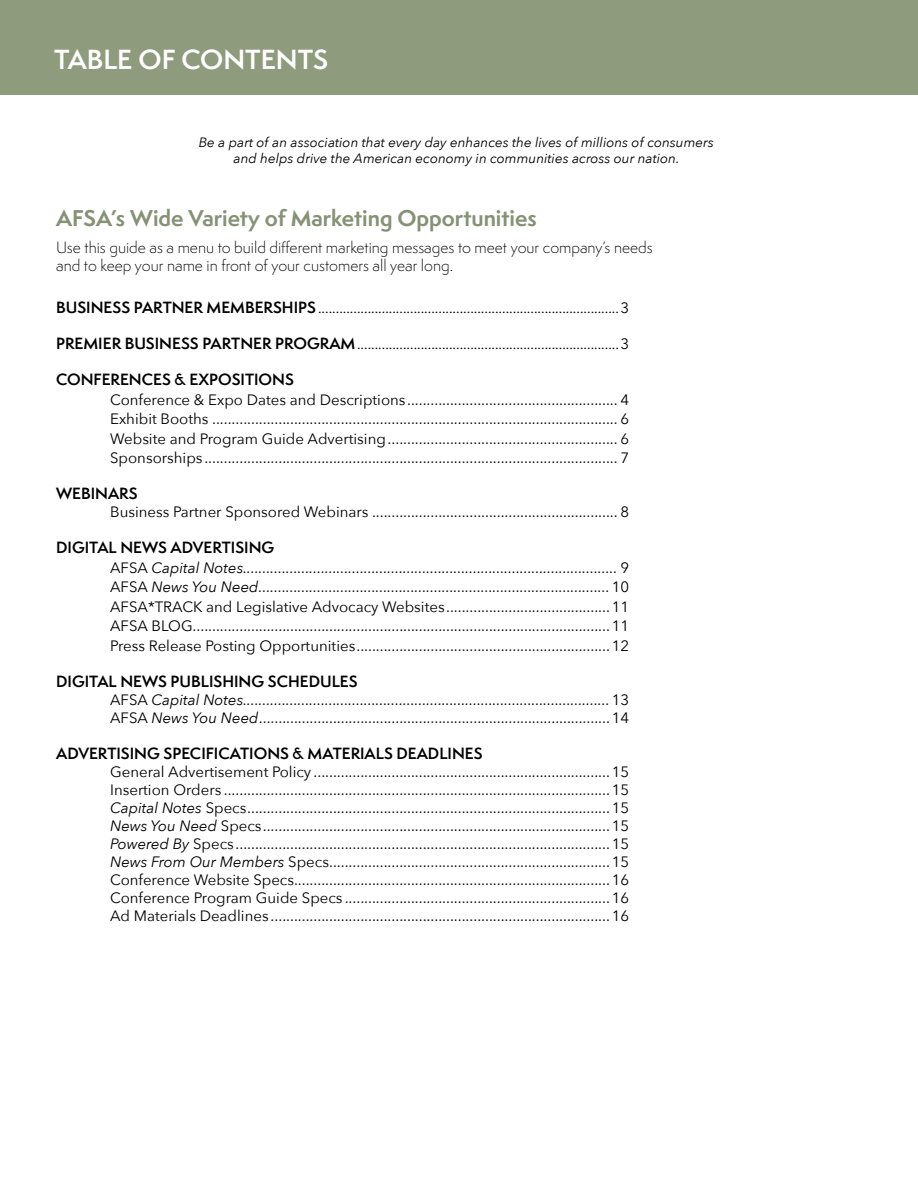
<style>
.page{position:relative;width:918px;height:1188px;background:#fff}
.page>*{position:absolute;margin:0;border:0;box-sizing:border-box;transform-origin:0 0}
.t1{font:600 25.5px "Semplicita Pro";color:#fff}
.t2{font:700 21px "Semplicita Pro";color:#869276}
.t3{font:15px/18px "Avenir Next";color:#000;text-align:justify}
.t4{font:italic 15px/18px "Avenir Next";color:#000}
.t5{font:15px "Semplicita Pro";color:#000}
.t6{font:300 15px/18px "Semplicita Pro";color:#000}
.t7{font:600 15px "Semplicita Pro";color:#000}
.t8{font:italic 13.5px/16.2px "Avenir Next";color:#000;text-align:center}
.s1{font-weight:600}
.s2{font-family:"Avenir Next"}
.s3{font-style:italic}
.s4{font-style:normal}
</style>
<div class="page">
<div style="left:0;top:0;width:918px;height:94px;background:#8e9b7d"></div>
<h1 class="t1" style="left:54px;top:41px;width:276px">TABLE OF CONTENTS</h1>
<p class="t8" style="left:199px;top:133px;width:517px">Be a part of an association that every day enhances the lives of millions of consumers and helps drive the American economy in communities across our nation.</p>
<h2 class="t2" style="left:56px;top:202px;width:482px">AFSA’s Wide Variety of Marketing Opportunities</h2>
<p class="t6" style="left:56px;top:238px;width:598px">Use this guide as a menu to build different marketing messages to meet your company’s needs and to keep your name in front of your customers all year long.</p>
<p class="t5" style="left:56px;top:297px;width:574px"><span class="s1">BUSINESS PARTNER MEMBERSHIPS</span>.....................................................................................<span class="s2">3</span></p>
<p class="t5" style="left:56px;top:333px;width:574px"><span class="s1">PREMIER BUSINESS PARTNER PROGRAM</span>..........................................................................<span class="s2">3</span></p>
<p class="t7" style="left:56px;top:369px;width:239px">CONFERENCES &amp; EXPOSITIONS</p>
<p class="t3" style="left:110px;top:389px;width:520px;line-height:19.5px">Conference &amp; Expo Dates and Descriptions...................................................... 4<br>Exhibit Booths ........................................................................................................ 6<br>Website and Program Guide Advertising........................................................... 6<br>Sponsorships .......................................................................................................... 7</p>
<p class="t7" style="left:56px;top:483px;width:83px">WEBINARS</p>
<p class="t3" style="left:110px;top:503px;width:520px">Business Partner Sponsored Webinars ............................................................... 8</p>
<p class="t7" style="left:56px;top:537px;width:220px">DIGITAL NEWS ADVERTISING</p>
<p class="t3" style="left:110px;top:557px;width:521px;line-height:19.5px">AFSA <span class="s3">Capital Notes................................................................................................</span> 9<br>AFSA <span class="s3">News You Need..........................................................................................</span>10<br>AFSA*TRACK and Legislative Advocacy Websites..........................................11<br>AFSA BLOG...........................................................................................................11<br>Press Release Posting Opportunities.................................................................12</p>
<p class="t7" style="left:56px;top:670px;width:303px">DIGITAL NEWS PUBLISHING SCHEDULES</p>
<p class="t4" style="left:110px;top:690px;width:520px"><span class="s4">AFSA</span> Capital Notes..............................................................................................<span class="s4">13<br>AFSA</span> News You Need<span class="s4">..........................................................................................14</span></p>
<p class="t7" style="left:56px;top:742px;width:428px">ADVERTISING SPECIFICATIONS &amp; MATERIALS DEADLINES</p>
<p class="t3" style="left:110px;top:762px;width:520px">General Advertisement Policy ............................................................................15<br>Insertion Orders ...................................................................................................15<br><span class="s3">Capital Notes</span> Specs.............................................................................................15<br><span class="s3">News You Need</span> Specs.........................................................................................15<br><span class="s3">Powered By</span> Specs ................................................................................................15<br><span class="s3">News From Our Members</span> Specs........................................................................15<br>Conference Website Specs.................................................................................16<br>Conference Program Guide Specs ....................................................................16<br>Ad Materials Deadlines .......................................................................................16</p>
</div>
